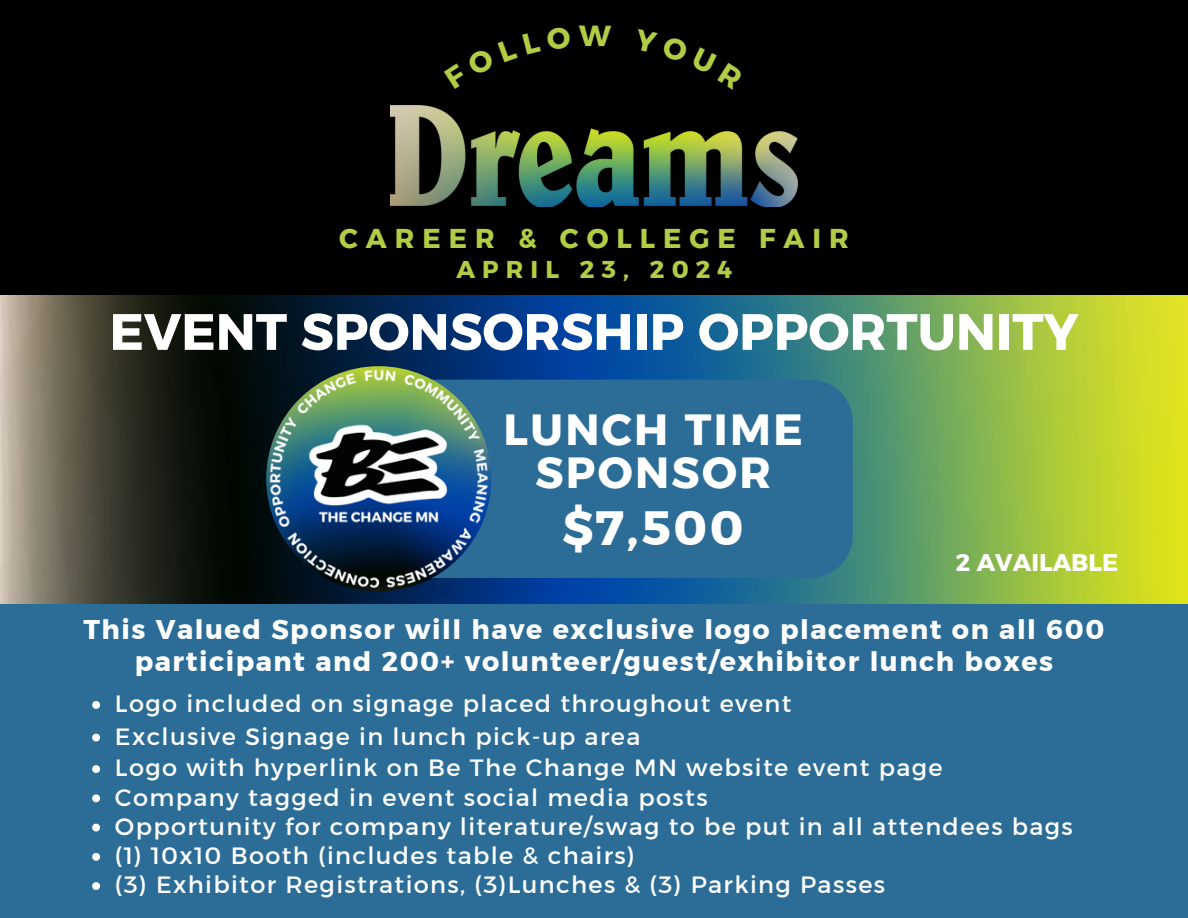
<style>
.page{position:relative;width:1188px;height:918px;background:#000}
.page>*{position:absolute;margin:0;border:0;box-sizing:border-box;transform-origin:0 0}
.t1{font:51px "Kief Montaser Bold";color:#fff}
.t2{font:48px "Kief Montaser Bold";color:#fff}
.t3{font:43.5px/43px "Kief Montaser Bold";letter-spacing:.055em;color:#fff;text-align:center}
.t4{font:29.1px "Kief Montaser Bold";color:#b1cc45}
.t5{font:27.15px "Kief Montaser Bold";letter-spacing:.295em;color:#b1cc45}
.t6{font:27px/32.7px "Kief Montaser Bold";letter-spacing:.055em;color:#fff;text-align:center}
.t7{font:24.3px "Kief Montaser Bold";letter-spacing:.295em;color:#b1cc45}
.t8{font:24px/29.2px "Kief Montaser Regular";letter-spacing:.055em;color:#fff}
.t9{font:24px "Kief Montaser Bold";color:#fff}
</style>
<div class="page">
<img style="left:390px;top:105px;width:408px;height:101px">
<div style="left:0;top:479px;width:1188px;height:439px;background:#2c6d97"></div>
<img style="left:0;top:296px;width:1188px;height:307px">
<div style="left:491px;top:380px;width:362px;height:198px;background:#2c6d97"></div>
<svg style="left:92px;top:701px;width:8px;height:8px"></svg>
<svg style="left:92px;top:734px;width:8px;height:8px"></svg>
<svg style="left:92px;top:765px;width:8px;height:8px"></svg>
<svg style="left:92px;top:794px;width:8px;height:8px"></svg>
<svg style="left:92px;top:824px;width:8px;height:8px"></svg>
<svg style="left:92px;top:853px;width:8px;height:8px"></svg>
<svg style="left:92px;top:882px;width:8px;height:8px"></svg>
<img style="left:266px;top:366px;width:225px;height:225px">
<h2 class="t4" style="left:579px;top:18px;width:34px">W</h2>
<p class="t5" style="left:339px;top:221px;width:511px">CAREER &amp; COLLEGE FAIR</p>
<p class="t7" style="left:456px;top:255px;width:278px">APRIL 23, 2024</p>
<h5 class="t1" style="left:110px;top:300px;width:970px">EVENT SPONSORSHIP OPPORTUNITY</h5>
<h4 class="t3" style="left:504px;top:408px;width:301px">LUNCH TIME<br>SPONSOR</h4>
<p class="t2" style="left:562px;top:499px;width:183px">$7,500</p>
<p class="t9" style="left:956px;top:548px;width:164px">2 AVAILABLE</p>
<p class="t6" style="left:83px;top:613px;width:1023px">This Valued Sponsor will have exclusive logo placement on all 600 participant and 200+ volunteer/guest/exhibitor lunch boxes</p>
<p class="t8" style="left:115px;top:689px;width:678px">Logo included on signage placed throughout event</p>
<p class="t8" style="left:115px;top:722px;width:527px">Exclusive Signage in lunch pick-up area</p>
<p class="t8" style="left:115px;top:753px;width:829px">Logo with hyperlink on Be The Change MN website event page</p>
<p class="t8" style="left:115px;top:782px;width:594px">Company tagged in event social media posts</p>
<p class="t8" style="left:115px;top:812px;width:959px">Opportunity for company literature/swag to be put in all attendees bags (1) 10x10 Booth (includes table &amp; chairs)<br>(3) Exhibitor Registrations, (3)Lunches &amp; (3) Parking Passes</p>
</div>
